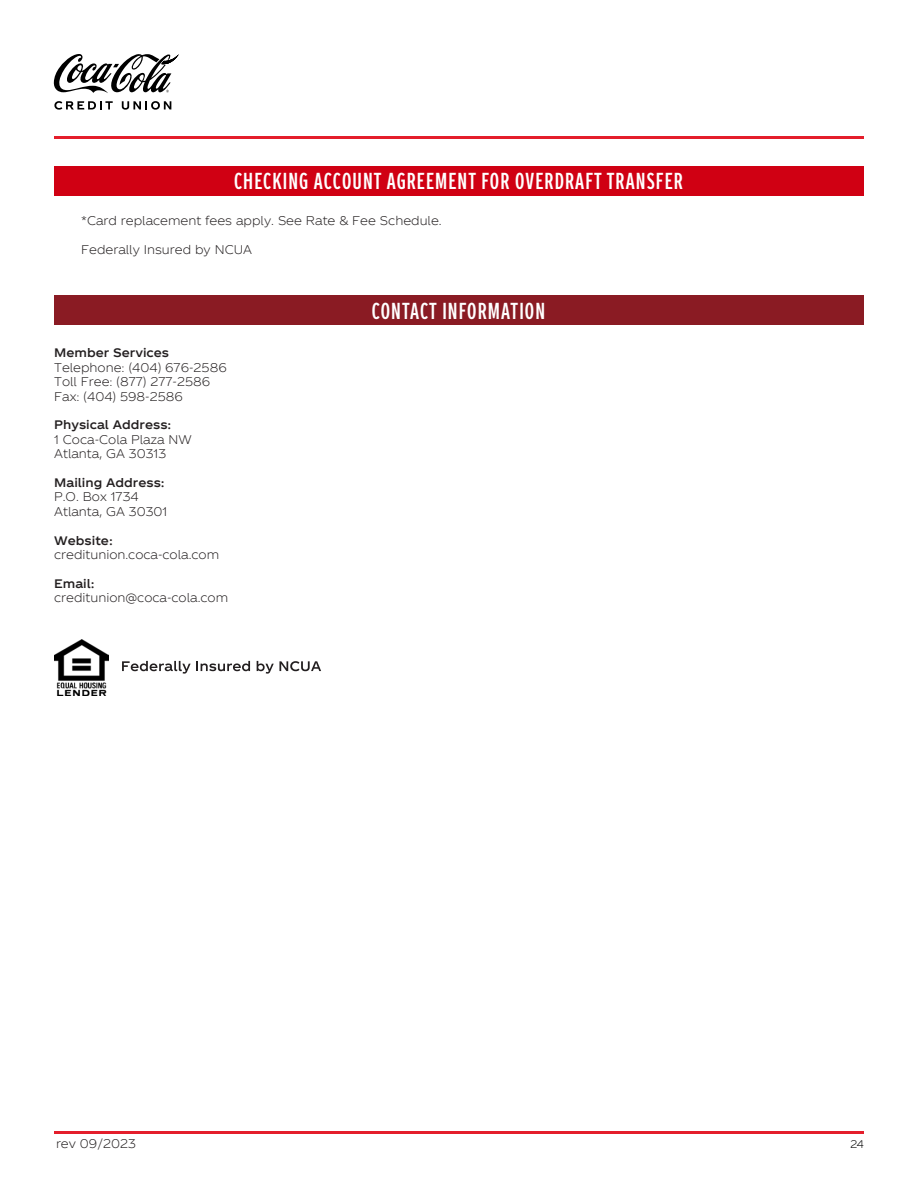
<style>
.page{position:relative;width:918px;height:1188px;background:#fff}
.page>*{position:absolute;margin:0;border:0;box-sizing:border-box;transform-origin:0 0}
.t1{font:22.5px "TCCC Unity Condensed Medium";letter-spacing:.05em;color:#fff}
.t2{font:300 12px/14.4px "TCCC Unity";color:#231f20}
.t3{font:500 12px "TCCC Unity";color:#231f20}
.t4{font:10.5px "TCCC Unity Headline Light";color:#000}
</style>
<div class="page">
<hr style="left:54px;top:137px;width:810px;height:2px;background:#e41e2b">
<svg style="left:54px;top:54px;width:125px;height:39px"></svg>
<svg style="left:54px;top:101px;width:59px;height:9px"></svg>
<svg style="left:122px;top:101px;width:49px;height:9px"></svg>
<hr style="left:54px;top:1132px;width:810px;height:2px;background:#e41e2b">
<div style="left:54px;top:166px;width:810px;height:29px;background:#d00013"></div>
<div style="left:54px;top:295px;width:810px;height:30px;background:#8a1b23"></div>
<img style="left:54px;top:640px;width:55px;height:55px">
<svg style="left:122px;top:661px;width:128px;height:13px"></svg>
<svg style="left:257px;top:661px;width:64px;height:13px"></svg>
<h1 class="t1" style="left:234px;top:163px;width:450px">CHECKING ACCOUNT AGREEMENT FOR OVERDRAFT TRANSFER</h1>
<p class="t2" style="left:81px;top:212px;width:362px">*Card replacement fees apply. See Rate &amp; Fee Schedule.</p>
<p class="t2" style="left:81px;top:241px;width:172px">Federally Insured by NCUA</p>
<p class="t3" style="left:54px;top:342px;width:117px">Member Services</p>
<p class="t2" style="left:54px;top:359px;width:174px">Telephone: (404) 676-2586<br>Toll Free: (877) 277-2586<br>Fax: (404) 598-2586</p>
<p class="t3" style="left:54px;top:414px;width:119px">Physical Address:</p>
<p class="t2" style="left:54px;top:431px;width:139px">1 Coca-Cola Plaza NW<br>Atlanta, GA 30313</p>
<p class="t3" style="left:54px;top:472px;width:112px">Mailing Address:</p>
<p class="t2" style="left:54px;top:488px;width:115px">P.O. Box 1734<br>Atlanta, GA 30301</p>
<p class="t3" style="left:54px;top:530px;width:60px">Website:</p>
<p class="t2" style="left:54px;top:546px;width:167px">creditunion.coca-cola.com</p>
<p class="t3" style="left:54px;top:573px;width:42px">Email:</p>
<p class="t2" style="left:54px;top:589px;width:176px">creditunion@coca-cola.com</p>
<h1 class="t1" style="left:372px;top:292px;width:175px">CONTACT INFORMATION</h1>
<p class="t2" style="left:56px;top:1135px;width:81px">rev 09/2023</p>
<p class="t4" style="left:850px;top:1135px;width:15px">24</p>
</div>
